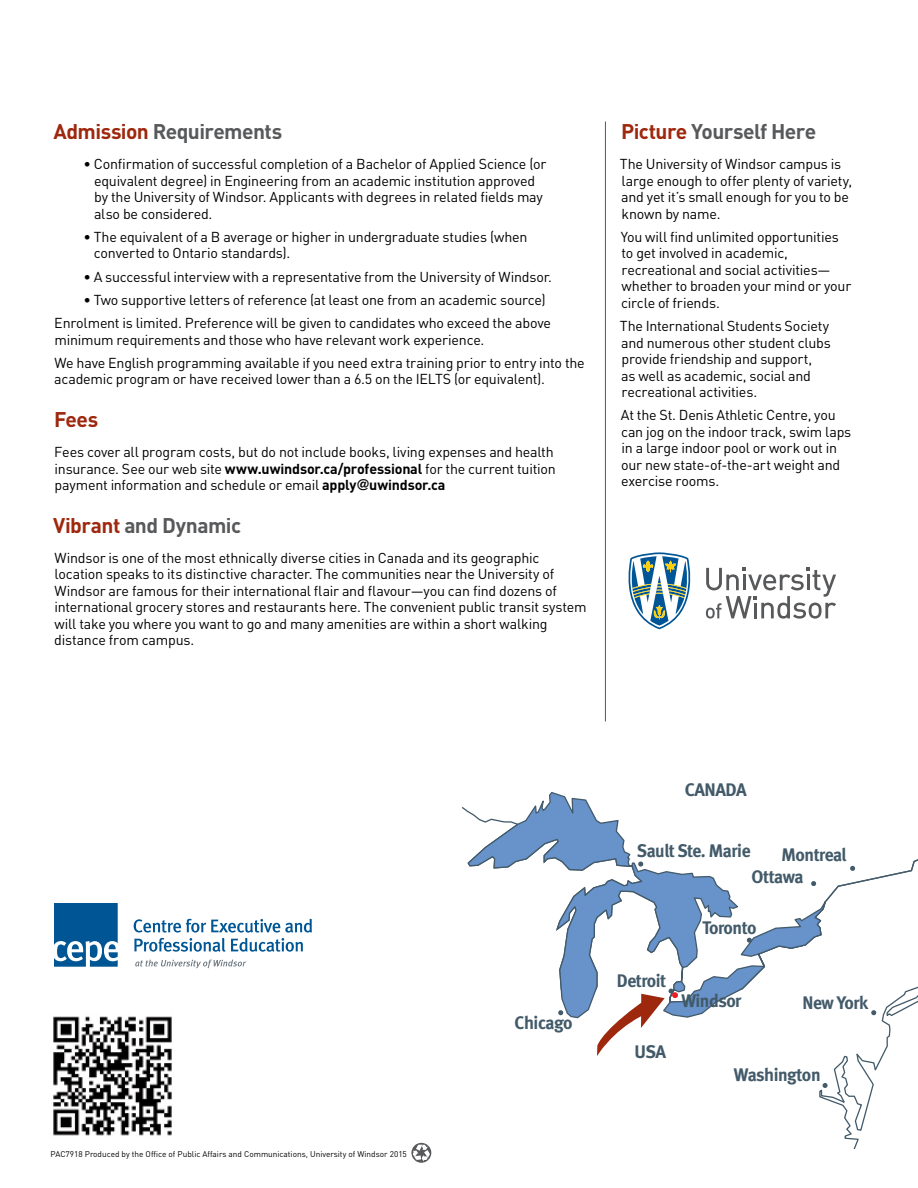
<style>
.page{position:relative;width:918px;height:1188px;background:#fff}
.page>*{position:absolute;margin:0;border:0;box-sizing:border-box;transform-origin:0 0}
.t1{font:700 21px "DIN";letter-spacing:-.03em;color:#58595b}
.t2{font:700 21px "DIN";color:#9e280e}
.t3{font:18.15px "Meta Bold LF";letter-spacing:-.025em;color:#425a69}
.t4{font:14.25px/16.5px "DIN";letter-spacing:-.015em;color:#000}
.t5{font:8.25px "DIN";color:#000}
.s1{color:#9e280e}
.s2{font-weight:700}
.s3{font-family:"Helvetica";font-weight:700}
</style>
<div class="page">
<svg style="left:628px;top:552px;width:63px;height:77px"></svg>
<svg style="left:706px;top:568px;width:130px;height:51px"></svg>
<svg style="left:467px;top:792px;width:272px;height:227px"></svg>
<svg style="left:638px;top:862px;width:5px;height:5px"></svg>
<svg style="left:739px;top:859px;width:179px;height:289px"></svg>
<svg style="left:558px;top:1010px;width:5px;height:5px"></svg>
<svg style="left:597px;top:989px;width:81px;height:67px"></svg>
<hr style="left:605px;top:122px;width:1px;height:599px;background:#58595b">
<img style="left:53px;top:1016px;width:119px;height:120px">
<svg style="left:411px;top:1143px;width:20px;height:20px"></svg>
<svg style="left:413px;top:1145px;width:17px;height:16px"></svg>
<svg style="left:134px;top:919px;width:178px;height:33px"></svg>
<svg style="left:135px;top:960px;width:111px;height:8px"></svg>
<svg style="left:54px;top:903px;width:64px;height:64px"></svg>
<h1 class="t1" style="left:54px;top:118px;width:230px"><span class="s1">Admission</span> Requirements</h1>
<p class="t4" style="left:94px;top:155px;width:454px;text-indent:-11px">• Confirmation of successful completion of a Bachelor of Applied Science (or equivalent degree) in Engineering from an academic institution approved by the University of Windsor. Applicants with degrees in related fields may also be considered.</p>
<p class="t4" style="left:94px;top:228px;width:435px;text-indent:-10px">• The equivalent of a B average or higher in undergraduate studies (when converted to Ontario standards).</p>
<p class="t4" style="left:83px;top:268px;width:470px">• A successful interview with a representative from the University of Windsor.</p>
<p class="t4" style="left:54px;top:288px;width:498px;line-height:23.2px;text-indent:29px">• Two supportive letters of reference (at least one from an academic source)<br>Enrolment is limited. Preference will be given to candidates who exceed the above</p>
<p class="t4" style="left:55px;top:328px;width:532px;line-height:23.2px">minimum requirements and those who have relevant work experience.<br>We have English programming available if you need extra training prior to entry into the</p>
<p class="t4" style="left:54px;top:371px;width:492px">academic program or have received lower than a 6.5 on the IELTS (or equivalent).</p>
<h1 class="t2" style="left:54px;top:406px;width:46px">Fees</h1>
<p class="t4" style="left:54px;top:443px;width:503px">Fees cover all program costs, but do not include books, living expenses and health insurance. See our web site <span class="s2">www.uwindsor.ca/professional</span> for the current tuition payment information and schedule or email <span class="s2">apply</span><span class="s3">@</span><span class="s2">uwindsor.ca</span></p>
<h1 class="t1" style="left:53px;top:512px;width:190px"><span class="s1">Vibrant</span> and Dynamic</h1>
<p class="t4" style="left:54px;top:549px;width:534px">Windsor is one of the most ethnically diverse cities in Canada and its geographic location speaks to its distinctive character. The communities near the University of Windsor are famous for their international flair and flavour—you can find dozens of international grocery stores and restaurants here. The convenient public transit system will take you where you want to go and many amenities are within a short walking distance from campus.</p>
<h1 class="t1" style="left:621px;top:118px;width:197px"><span class="s1">Picture</span> Yourself Here</h1>
<p class="t4" style="left:620px;top:155px;width:234px">The University of Windsor campus is large enough to offer plenty of variety, and yet it’s small enough for you to be known by name.</p>
<p class="t4" style="left:621px;top:228px;width:232px">You will find unlimited opportunities to get involved in academic, recreational and social activities— whether to broaden your mind or your circle of friends.</p>
<p class="t4" style="left:620px;top:317px;width:212px">The International Students Society and numerous other student clubs provide friendship and support,<br>as well as academic, social and recreational activities.</p>
<p class="t4" style="left:621px;top:407px;width:232px">At the St. Denis Athletic Centre, you can jog on the indoor track, swim laps in a large indoor pool or work out in our new state-of-the-art weight and exercise rooms.</p>
<p class="t5" style="left:51px;top:1149px;width:358px">PAC7918 Produced by the Office of Public Affairs and Communications, University of Windsor 2015</p>
<p class="t3" style="left:515px;top:1011px;width:60px">Chicago</p>
<p class="t3" style="left:685px;top:778px;width:64px">CANADA</p>
<p class="t3" style="left:637px;top:839px;width:115px">Sault Ste. Marie</p>
<p class="t3" style="left:782px;top:844px;width:66px">Montreal</p>
<p class="t3" style="left:752px;top:865px;width:53px">Ottawa</p>
<p class="t3" style="left:702px;top:916px;width:56px">Toronto</p>
<p class="t3" style="left:617px;top:970px;width:51px">Detroit</p>
<p class="t3" style="left:634px;top:1040px;width:33px">USA</p>
<p class="t3" style="left:681px;top:989px;width:62px">Windsor</p>
<p class="t3" style="left:802px;top:991px;width:67px">New York</p>
<p class="t3" style="left:734px;top:1063px;width:88px">Washington</p>
</div>
